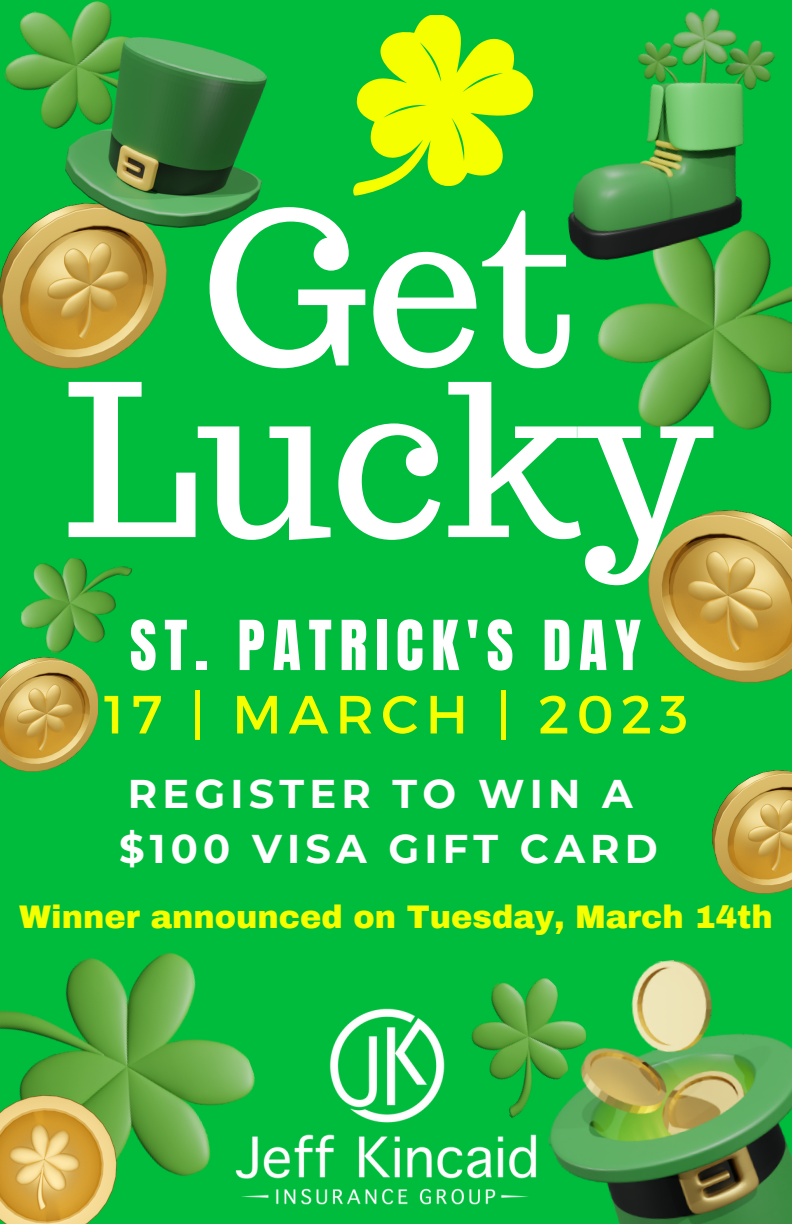
<style>
.page{position:relative;width:792px;height:1224px;background:#00bc3d}
.page>*{position:absolute;margin:0;border:0;box-sizing:border-box;transform-origin:0 0}
.t1{font:211.2px/171.6px "Trocchi";color:#fff;text-align:center}
.t2{font:58.6px "Anton";letter-spacing:.13em;color:#fff}
.t3{font:53.6px "Montserrat";letter-spacing:.13em;color:#f5ff00}
.t4{font:700 40px/55.6px "Montserrat";letter-spacing:.13em;color:#fff}
.t5{font:900 32px "Archivo";color:#f5ff00}
</style>
<div class="page">
<img style="left:597px;top:267px;width:195px;height:163px">
<svg style="left:353px;top:15px;width:180px;height:180px"></svg>
<img style="left:279px;top:1008px;width:254px;height:197px">
<img style="left:648px;top:510px;width:144px;height:173px">
<img style="left:0;top:952px;width:279px;height:253px">
<img style="left:0;top:207px;width:166px;height:162px">
<img style="left:0;top:1095px;width:117px;height:129px">
<img style="left:4px;top:1px;width:123px;height:128px">
<img style="left:65px;top:37px;width:201px;height:191px">
<img style="left:20px;top:558px;width:113px;height:96px">
<img style="left:533px;top:8px;width:242px;height:259px">
<img style="left:533px;top:960px;width:259px;height:264px">
<img style="left:0;top:657px;width:98px;height:114px">
<img style="left:713px;top:770px;width:79px;height:123px">
<img style="left:437px;top:960px;width:167px;height:162px">
<h1 class="t1" style="left:65px;top:202px;width:648px">Get<br>Lucky</h1>
<h2 class="t2" style="left:130px;top:603px;width:513px">ST. PATRICK'S DAY</h2>
<h3 class="t3" style="left:104px;top:680px;width:586px">17 | MARCH | 2023</h3>
<p class="t4" style="left:119px;top:766px;width:540px">REGISTER TO WIN A $100 VISA GIFT CARD</p>
<p class="t5" style="left:19px;top:900px;width:755px">Winner announced on Tuesday, March 14th</p>
</div>
